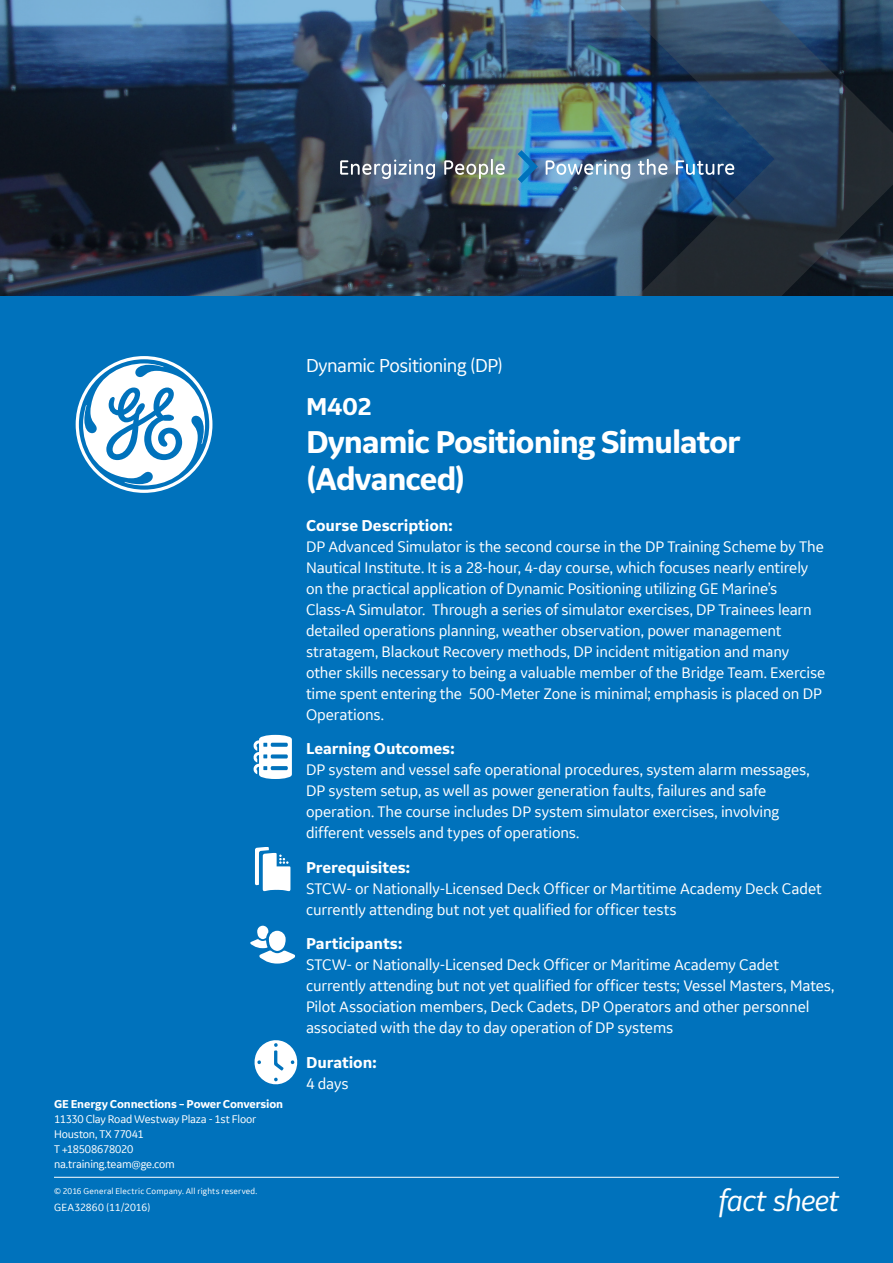
<style>
.page{position:relative;width:893px;height:1263px;background:#fff}
.page>*{position:absolute;margin:0;border:0;box-sizing:border-box;transform-origin:0 0}
.course_descriptions{font:700 33px/37.5px "GE Inspira Sans";letter-spacing:-.035em;color:#fff}
.Fact_Sheet_CIRCLE_Or{font:italic 31.5px "GE Inspira Sans";letter-spacing:-.025em;color:#fff}
.course_descriptions-2{font:700 25.5px "GE Inspira Sans";color:#fff}
.course_descriptions-3{font:20.25px "GE Inspira Sans";letter-spacing:-.025em;color:#fff}
.course_descriptions-4{font:16.5px/21px "GE Inspira Sans";letter-spacing:-.01em;color:#fff}
.course_descriptions-5{font:700 16.5px/21px "GE Inspira Sans";letter-spacing:-.005em;color:#fff}
.Address_Contact_Info{font:12px/15px "GE Inspira Sans";letter-spacing:-.02em;color:#fff}
.GEA_Date{font:11.25px "GE Inspira Sans";letter-spacing:.005em;color:#fff}
.Legal{font:9px "GE Inspira Sans";letter-spacing:.02em;color:#fff}
.s1{font-weight:700}
.s2{font-weight:400}
</style>
<div class="page">
<img style="left:0;top:0;width:540px;height:297px">
<img style="left:540px;top:0;width:353px;height:297px">
<div style="left:0;top:297px;width:893px;height:966px;background:#0072bc"></div>
<hr style="left:54px;top:1177px;width:785px;height:1px;background:#fff">
<svg style="left:76px;top:356px;width:136px;height:137px"></svg>
<svg style="left:253px;top:735px;width:39px;height:44px"></svg>
<svg style="left:255px;top:847px;width:35px;height:44px"></svg>
<svg style="left:250px;top:926px;width:45px;height:37px"></svg>
<svg style="left:254px;top:1040px;width:44px;height:45px"></svg>
<img style="left:340px;top:150px;width:394px;height:33px">
<p class="Address_Contact_Info" style="left:54px;top:1096px;width:231px"><span class="s1">GE Energy Connections – Power Conversion<br></span>11330 Clay Road Westway Plaza - 1st Floor<br>Houston, TX 77041<br>T +18508678020<br>na.training.team@ge.com</p>
<p class="Legal" style="left:54px;top:1186px;width:205px">© 2016 General Electric Company. All rights reserved.</p>
<p class="GEA_Date" style="left:54px;top:1200px;width:98px">GEA32860 (11/2016)</p>
<p class="course_descriptions-3" style="left:306px;top:353px;width:198px">Dynamic Positioning (DP)</p>
<p class="course_descriptions-2" style="left:306px;top:391px;width:68px">M402</p>
<p class="course_descriptions" style="left:306px;top:422px;width:436px">Dynamic Positioning Simulator (Advanced)</p>
<p class="course_descriptions-4" style="left:306px;top:514px;width:521px"><span class="s1">Course Description:<br></span>DP Advanced Simulator is the second course in the DP Training Scheme by The Nautical Institute. It is a 28-hour, 4-day course, which focuses nearly entirely on the practical application of Dynamic Positioning utilizing GE Marine’s Class-A Simulator. Through a series of simulator exercises, DP Trainees learn detailed operations planning, weather observation, power management stratagem, Blackout Recovery methods, DP incident mitigation and many other skills necessary to being a valuable member of the Bridge Team. Exercise time spent entering the 500-Meter Zone is minimal; emphasis is placed on DP Operations.</p>
<p class="course_descriptions-4" style="left:306px;top:738px;width:505px"><span class="s1">Learning Outcomes:<br></span>DP system and vessel safe operational procedures, system alarm messages, DP system setup, as well as power generation faults, failures and safe operation. The course includes DP system simulator exercises, involving different vessels and types of operations.</p>
<p class="course_descriptions-4" style="left:306px;top:856px;width:517px"><span class="s1">Prerequisites:<br></span>STCW- or Nationally-Licensed Deck Officer or Martitime Academy Deck Cadet currently attending but not yet qualified for officer tests</p>
<p class="course_descriptions-4" style="left:306px;top:933px;width:530px"><span class="s1">Participants:<br></span>STCW- or Nationally-Licensed Deck Officer or Maritime Academy Cadet currently attending but not yet qualified for officer tests; Vessel Masters, Mates, Pilot Association members, Deck Cadets, DP Operators and other personnel associated with the day to day operation of DP systems</p>
<p class="course_descriptions-5" style="left:306px;top:1051px;width:72px">Duration:<br><span class="s2">4 days</span></p>
<p class="Fact_Sheet_CIRCLE_Or" style="left:719px;top:1181px;width:122px">fact sheet</p>
</div>
